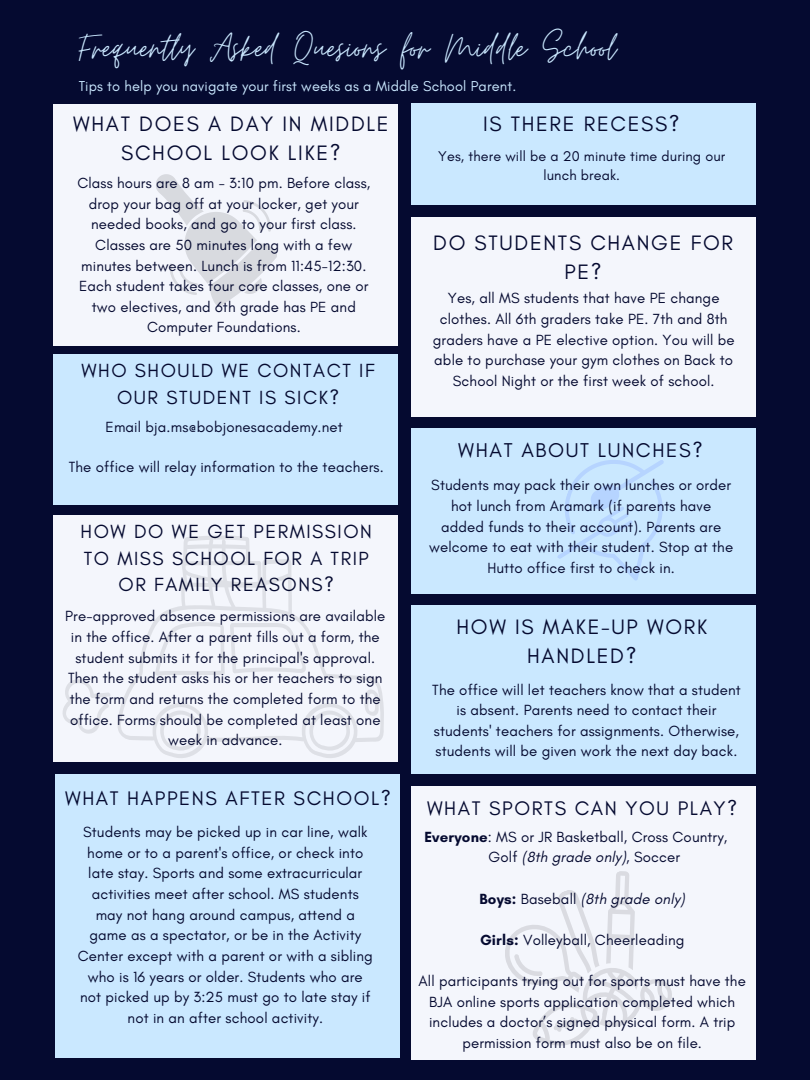
<style>
.page{position:relative;width:810px;height:1080px;background:#050a30}
.page>*{position:absolute;margin:0;border:0;box-sizing:border-box;transform-origin:0 0}
.t1{font:42.56px "Moon Time";color:#cae8ff}
.t2{font:21.25px/29.5px "Glacial Indifference";letter-spacing:.08em;color:#050a30;text-align:center}
.t3{font:20.31px "Glacial Indifference";letter-spacing:.08em;color:#050a30}
.t4{font:20px "Glacial Indifference";letter-spacing:.08em;color:#050a30}
.t5{font:19.38px/26.8px "Glacial Indifference";letter-spacing:.08em;color:#050a30;text-align:center}
.t6{font:15px/20.6px "Glacial Indifference";letter-spacing:.01em;color:#050a30;text-align:center}
.t7{font:italic 15px "Glacial Indifference";letter-spacing:.01em;color:#050a30}
.t8{font:14.94px/20.6px "Glacial Indifference";letter-spacing:.01em;color:#050a30;text-align:center}
.t9{font:14.56px "Glacial Indifference";letter-spacing:.01em;color:#cae8ff}
.t10{font:14.38px/19.7px "Glacial Indifference";letter-spacing:.01em;color:#050a30;text-align:center}
.s1{font-weight:700}
.s2{font-style:italic}
.s3{font-weight:700;font-style:normal}
.s4{font-style:normal}
</style>
<div class="page">
<div style="left:54px;top:104px;width:344px;height:241px;background:#f4f6fc"></div>
<div style="left:411px;top:104px;width:344px;height:101px;background:#cae8ff"></div>
<div style="left:411px;top:218px;width:344px;height:199px;background:#f4f6fc"></div>
<div style="left:54px;top:354px;width:344px;height:151px;background:#cae8ff"></div>
<div style="left:54px;top:516px;width:344px;height:246px;background:#f4f6fc"></div>
<div style="left:411px;top:429px;width:344px;height:165px;background:#cae8ff"></div>
<div style="left:412px;top:605px;width:344px;height:169px;background:#cae8ff"></div>
<div style="left:55px;top:774px;width:345px;height:284px;background:#cae8ff"></div>
<div style="left:411px;top:786px;width:344px;height:273px;background:#f4f6fc"></div>
<svg style="left:156px;top:174px;width:121px;height:132px"></svg>
<svg style="left:558px;top:460px;width:106px;height:120px"></svg>
<svg style="left:505px;top:871px;width:167px;height:175px"></svg>
<svg style="left:118px;top:535px;width:266px;height:223px"></svg>
<svg style="left:159px;top:710px;width:43px;height:42px"></svg>
<svg style="left:308px;top:710px;width:44px;height:42px"></svg>
<svg style="left:155px;top:622px;width:151px;height:54px"></svg>
<svg style="left:363px;top:687px;width:16px;height:31px"></svg>
<svg style="left:63px;top:679px;width:47px;height:55px"></svg>
<h1 class="t1" style="left:79px;top:22px;width:539px">Frequently Asked Quesions for Middle School</h1>
<p class="t9" style="left:79px;top:77px;width:439px">Tips to help you navigate your first weeks as a Middle School Parent.</p>
<h2 class="t2" style="left:73px;top:109px;width:317px">WHAT DOES A DAY IN MIDDLE<br>SCHOOL LOOK LIKE?</h2>
<p class="t8" style="left:77px;top:173px;width:295px">Class hours are 8 am - 3:10 pm. Before class, drop your bag off at your locker, get your needed books, and go to your first class.<br>Classes are 50 minutes long with a few minutes between. Lunch is from 11:45-12:30.<br>Each student takes four core classes, one or two electives, and 6th grade has PE and Computer Foundations.</p>
<p class="t5" style="left:81px;top:357px;width:295px">WHO SHOULD WE CONTACT IF<br>OUR STUDENT IS SICK?</p>
<p class="t6" style="left:106px;top:416px;width:239px">Email bja.ms@bobjonesacademy.net</p>
<p class="t6" style="left:69px;top:457px;width:317px">The office will relay information to the teachers.</p>
<p class="t5" style="left:81px;top:518px;width:293px">HOW DO WE GET PERMISSION<br>TO MISS SCHOOL FOR A TRIP<br>OR FAMILY REASONS?</p>
<p class="t6" style="left:65px;top:606px;width:322px">Pre-approved absence permissions are available in the office. After a parent fills out a form, the student submits it for the principal's approval.<br>Then the student asks his or her teachers to sign the form and returns the completed form to the office. Forms should be completed at least one week in advance.</p>
<h3 class="t4" style="left:65px;top:786px;width:327px">WHAT HAPPENS AFTER SCHOOL?</h3>
<p class="t6" style="left:78px;top:822px;width:297px">Students may be picked up in car line, walk home or to a parent's office, or check into late stay. Sports and some extracurricular activities meet after school. MS students may not hang around campus, attend a game as a spectator, or be in the Activity Center except with a parent or with a sibling who is 16 years or older. Students who are not picked up by 3:25 must go to late stay if not in an after school activity.</p>
<h2 class="t2" style="left:483px;top:109px;width:198px">IS THERE RECESS?</h2>
<p class="t10" style="left:438px;top:146px;width:289px">Yes, there will be a 20 minute time during our lunch break.</p>
<h2 class="t2" style="left:433px;top:227px;width:301px">DO STUDENTS CHANGE FOR<br>PE?</h2>
<p class="t6" style="left:433px;top:288px;width:303px">Yes, all MS students that have PE change clothes. All 6th graders take PE. 7th and 8th graders have a PE elective option. You will be able to purchase your gym clothes on Back to School Night or the first week of school.</p>
<h3 class="t3" style="left:458px;top:437px;width:246px">WHAT ABOUT LUNCHES?</h3>
<p class="t6" style="left:429px;top:475px;width:306px">Students may pack their own lunches or order hot lunch from Aramark (if parents have added funds to their account). Parents are welcome to eat with their student. Stop at the Hutto office first to check in.</p>
<h2 class="t2" style="left:456px;top:611px;width:252px">HOW IS MAKE-UP WORK<br>HANDLED?</h2>
<p class="t6" style="left:432px;top:679px;width:310px">The office will let teachers know that a student is absent. Parents need to contact their students' teachers for assignments. Otherwise, students will be given work the next day back.</p>
<h3 class="t4" style="left:427px;top:796px;width:312px">WHAT SPORTS CAN YOU PLAY?</h3>
<p class="t6" style="left:489px;top:826px;width:240px;text-align:left;text-indent:-64px"><span class="s1">Everyone</span>: MS or JR Basketball, Cross Country,<br>Golf <span class="s2">(8th grade only)</span>, Soccer</p>
<p class="t7" style="left:480px;top:889px;width:207px"><span class="s3">Boys:</span> <span class="s4">Baseball</span> (8th grade only)</p>
<p class="t6" style="left:480px;top:929px;width:206px"><span class="s1">Girls:</span> Volleyball, Cheerleading</p>
<p class="t6" style="left:419px;top:971px;width:329px">All participants trying out for sports must have the BJA online sports application completed which includes a doctor’s signed physical form. A trip permission form must also be on file.</p>
</div>
